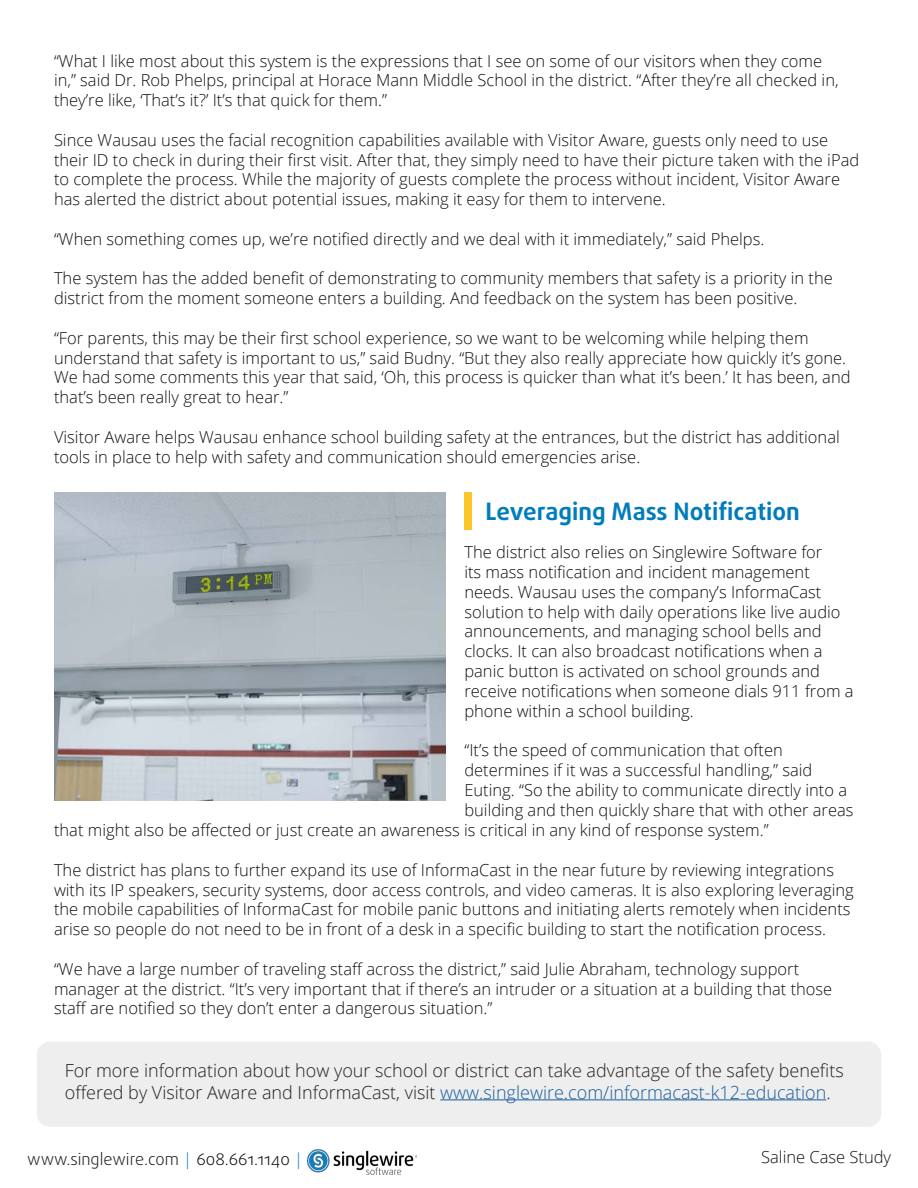
<style>
.page{position:relative;width:918px;height:1188px;background:#fff}
.page>*{position:absolute;margin:0;border:0;box-sizing:border-box;transform-origin:0 0}
.t1{font:700 24px "Daxline Pro";color:#007cbd}
.t2{font:300 18px/21.6px "Open Sans";color:#231f20}
.t3{font:300 16.5px/19.8px "Open Sans";color:#130c0e}
.t4{font:300 16.5px "Daxline Pro";color:#231f20}
.s1{color:#175d9e}
.s2{font-family:"Open Sans";color:#007cbd}
.s3{color:#130c0e}
</style>
<div class="page">
<img style="left:307px;top:1150px;width:109px;height:25px">
<div style="left:37px;top:1042px;width:844px;height:85px;background:#eee;border-radius:14px"></div>
<img style="left:54px;top:492px;width:391px;height:309px">
<div style="left:464px;top:492px;width:8px;height:38px;background:#fac62a"></div>
<hr style="left:440px;top:1099px;width:386px;height:1px;background:#175d9e">
<p class="t3" style="left:54px;top:50px;width:786px">“What I like most about this system is the expressions that I see on some of our visitors when they come in,” said Dr. Rob Phelps, principal at Horace Mann Middle School in the district. “After they’re all checked in, they’re like, ‘That’s it?’ It’s that quick for them.”</p>
<p class="t3" style="left:54px;top:129px;width:807px">Since Wausau uses the facial recognition capabilities available with Visitor Aware, guests only need to use their ID to check in during their first visit. After that, they simply need to have their picture taken with the iPad to complete the process. While the majority of guests complete the process without incident, Visitor Aware has alerted the district about potential issues, making it easy for them to intervene.</p>
<p class="t3" style="left:54px;top:228px;width:712px">“When something comes up, we’re notified directly and we deal with it immediately,” said Phelps.</p>
<p class="t3" style="left:54px;top:268px;width:780px">The system has the added benefit of demonstrating to community members that safety is a priority in the district from the moment someone enters a building. And feedback on the system has been positive.</p>
<p class="t3" style="left:54px;top:327px;width:798px">“For parents, this may be their first school experience, so we want to be welcoming while helping them understand that safety is important to us,” said Budny. “But they also really appreciate how quickly it’s gone.<br>We had some comments this year that said, ‘Oh, this process is quicker than what it’s been.’ It has been, and that’s been really great to hear.”</p>
<p class="t3" style="left:54px;top:426px;width:787px">Visitor Aware helps Wausau enhance school building safety at the entrances, but the district has additional tools in place to help with safety and communication should emergencies arise.</p>
<p class="t1" style="left:485px;top:497px;width:316px">Leveraging Mass Notification</p>
<p class="t3" style="left:464px;top:542px;width:391px">The district also relies on Singlewire Software for<br>its mass notification and incident management needs. Wausau uses the company’s InformaCast solution to help with daily operations like live audio announcements, and managing school bells and clocks. It can also broadcast notifications when a panic button is activated on school grounds and receive notifications when someone dials 911 from a phone within a school building.</p>
<p class="t3" style="left:464px;top:740px;width:391px">“It’s the speed of communication that often determines if it was a successful handling,” said Euting. “So the ability to communicate directly into a building and then quickly share that with other areas</p>
<p class="t3" style="left:54px;top:820px;width:716px">that might also be affected or just create an awareness is critical in any kind of response system.”</p>
<p class="t3" style="left:54px;top:860px;width:801px">The district has plans to further expand its use of InformaCast in the near future by reviewing integrations with its IP speakers, security systems, door access controls, and video cameras. It is also exploring leveraging the mobile capabilities of InformaCast for mobile panic buttons and initiating alerts remotely when incidents arise so people do not need to be in front of a desk in a specific building to start the notification process.</p>
<p class="t3" style="left:54px;top:959px;width:780px">“We have a large number of traveling staff across the district,” said Julie Abraham, technology support manager at the district. “It’s very important that if there’s an intruder or a situation at a building that those staff are notified so they don’t enter a dangerous situation.”</p>
<p class="t2" style="left:65px;top:1059px;width:781px">For more information about how your school or district can take advantage of the safety benefits offered by Visitor Aware and InformaCast, visit <span class="s1">www.singlewire.com/informacast-k12-education</span>.</p>
<p class="t4" style="left:27px;top:1149px;width:277px">www.singlewire.com <span class="s2">|</span> <span class="s3">608.661.1140</span> <span class="s2">|</span></p>
<p class="t3" style="left:761px;top:1147px;width:131px">Saline Case Study</p>
</div>
